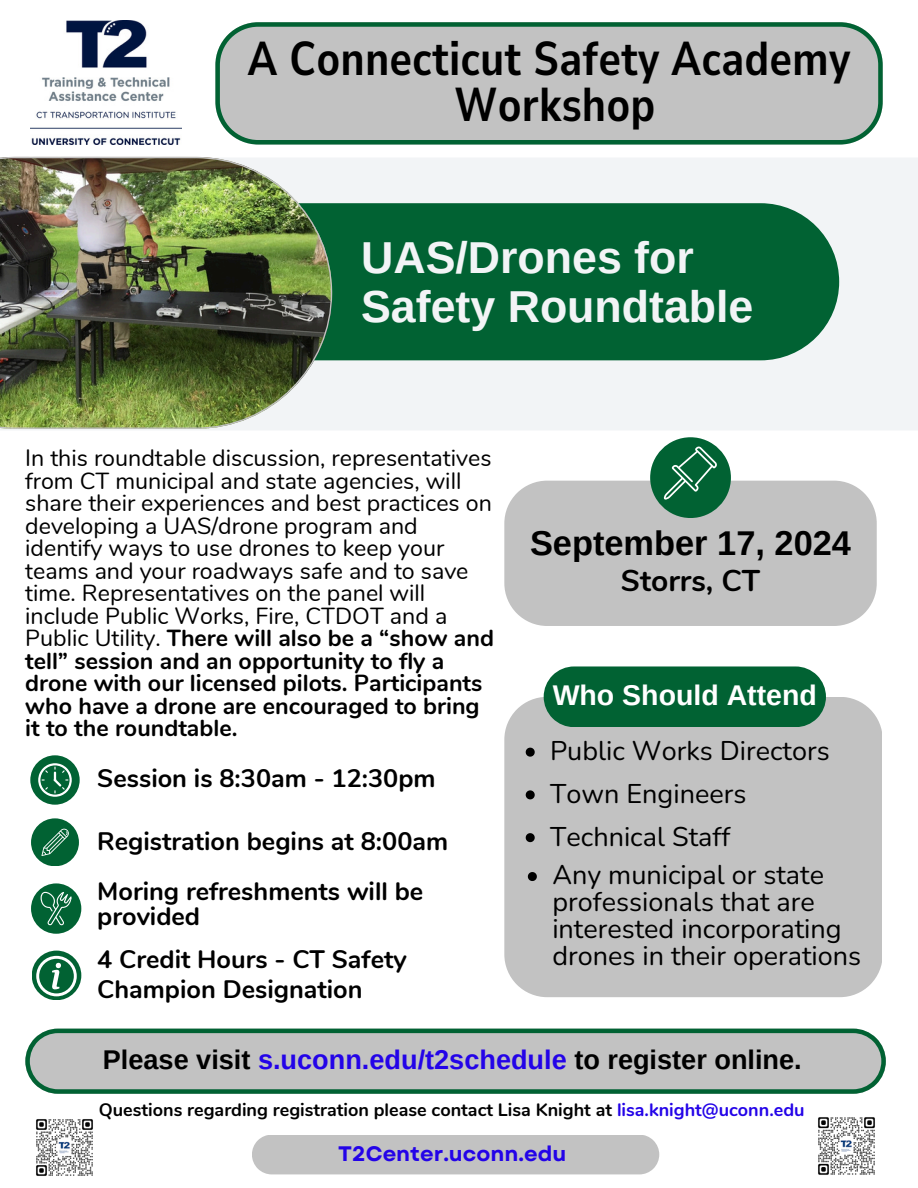
<style>
.page{position:relative;width:918px;height:1188px;background:#fff}
.page>*{position:absolute;margin:0;border:0;box-sizing:border-box;transform-origin:0 0}
.t1{font:700 47.25px/45.9px "Nunito Sans 10 pt Condensed";color:#000;text-align:center}
.t2{font:700 44.7px/48.4px "Arimo";color:#f2f4f6}
.t3{font:700 34.35px "Arimo";color:#000}
.t4{font:700 30px "Nunito";color:#000}
.t5{font:700 28.5px "Arimo";color:#fff}
.t6{font:700 27.15px "Arimo";color:#000}
.t7{font:27px/27px "Nunito";color:#000}
.t8{font:700 25.2px/29.5px "Nunito";color:#000}
.t9{font:23.25px/22.5px "Nunito";color:#000}
.t10{font:700 21px "Garet";color:#2303e8}
.t11{font:700 18px "Nunito";color:#000}
.s1{font-weight:700}
.s2{color:#2303e8}
</style>
<div class="page">
<div style="left:0;top:158px;width:918px;height:272px;background:#f2f4f6"></div>
<div style="left:149px;top:203px;width:690px;height:157px;background:#016233;border-radius:79px"></div>
<img style="left:0;top:157px;width:332px;height:272px">
<div style="left:252px;top:1135px;width:407px;height:39px;background:#c2c2c2"></div>
<img style="left:30px;top:21px;width:151px;height:123px">
<img style="left:818px;top:1117px;width:57px;height:58px">
<img style="left:36px;top:1119px;width:57px;height:57px">
<svg style="left:215px;top:22px;width:668px;height:123px;background:#b3bbb7"></svg>
<div style="left:504px;top:481px;width:373px;height:145px;background:#c2c2c2"></div>
<div style="left:650px;top:437px;width:81px;height:81px;background:#016233;border-radius:50%"></div>
<svg style="left:664px;top:446px;width:53px;height:53px"></svg>
<div style="left:504px;top:697px;width:378px;height:300px;background:#c2c2c2"></div>
<div style="left:544px;top:666px;width:282px;height:61px;background:#016233"></div>
<svg style="left:526px;top:748px;width:9px;height:9px"></svg>
<svg style="left:526px;top:790px;width:9px;height:9px"></svg>
<svg style="left:526px;top:833px;width:9px;height:9px"></svg>
<svg style="left:528px;top:872px;width:9px;height:9px"></svg>
<svg style="left:25px;top:1029px;width:861px;height:65px;background:#a8b5af"></svg>
<div style="left:30px;top:755px;width:50px;height:50px;background:#016233;border-radius:50%"></div>
<svg style="left:38px;top:763px;width:34px;height:34px"></svg>
<div style="left:31px;top:818px;width:48px;height:48px;background:#016233;border-radius:50%"></div>
<svg style="left:41px;top:829px;width:27px;height:27px"></svg>
<div style="left:31px;top:883px;width:50px;height:51px;background:#016233;border-radius:50%"></div>
<svg style="left:41px;top:892px;width:31px;height:33px"></svg>
<div style="left:32px;top:951px;width:49px;height:49px;background:#016233;border-radius:50%"></div>
<svg style="left:36px;top:956px;width:41px;height:40px"></svg>
<p class="t1" style="left:248px;top:37px;width:604px">A Connecticut Safety Academy<br>Workshop</p>
<h3 class="t2" style="left:361px;top:233px;width:394px">UAS/Drones for<br>Safety Roundtable</h3>
<h6 class="t9" style="left:25px;top:447px;width:470px">In this roundtable discussion, representatives from CT municipal and state agencies, will share their experiences and best practices on developing a UAS/drone program and identify ways to use drones to keep your teams and your roadways safe and to save time. Representatives on the panel will include Public Works, Fire, CTDOT and a Public Utility. <span class="s1">There will also be a “show and tell” session and an opportunity to fly a drone with our licensed pilots. Participants who have a drone are encouraged to bring it to the roundtable.</span></h6>
<h3 class="t8" style="left:97px;top:764px;width:340px">Session is 8:30am - 12:30pm</h3>
<p class="t8" style="left:97px;top:827px;width:352px">Registration begins at 8:00am</p>
<p class="t8" style="left:97px;top:879px;width:328px;line-height:25.2px">Moring refreshments will be provided</p>
<p class="t8" style="left:97px;top:945px;width:311px">4 Credit Hours - CT Safety<br>Champion Designation</p>
<p class="t3" style="left:530px;top:524px;width:322px">September 17, 2024</p>
<p class="t4" style="left:621px;top:560px;width:141px">Storrs, CT</p>
<p class="t5" style="left:553px;top:679px;width:266px">Who Should Attend</p>
<p class="t7" style="left:550px;top:738px;width:281px">Public Works Directors</p>
<p class="t7" style="left:550px;top:780px;width:198px">Town Engineers</p>
<p class="t7" style="left:550px;top:823px;width:182px">Technical Staff</p>
<p class="t7" style="left:552px;top:862px;width:310px">Any municipal or state professionals that are interested incorporating drones in their operations</p>
<p class="t6" style="left:103px;top:1045px;width:700px">Please visit <span class="s2">s.uconn.edu/t2schedule</span> to register online.</p>
<h2 class="t11" style="left:99px;top:1098px;width:707px">Questions regarding registration please contact Lisa Knight at <span class="s2">lisa.knight@uconn.edu</span></h2>
<p class="t10" style="left:338px;top:1139px;width:229px">T2Center.uconn.edu</p>
</div>
